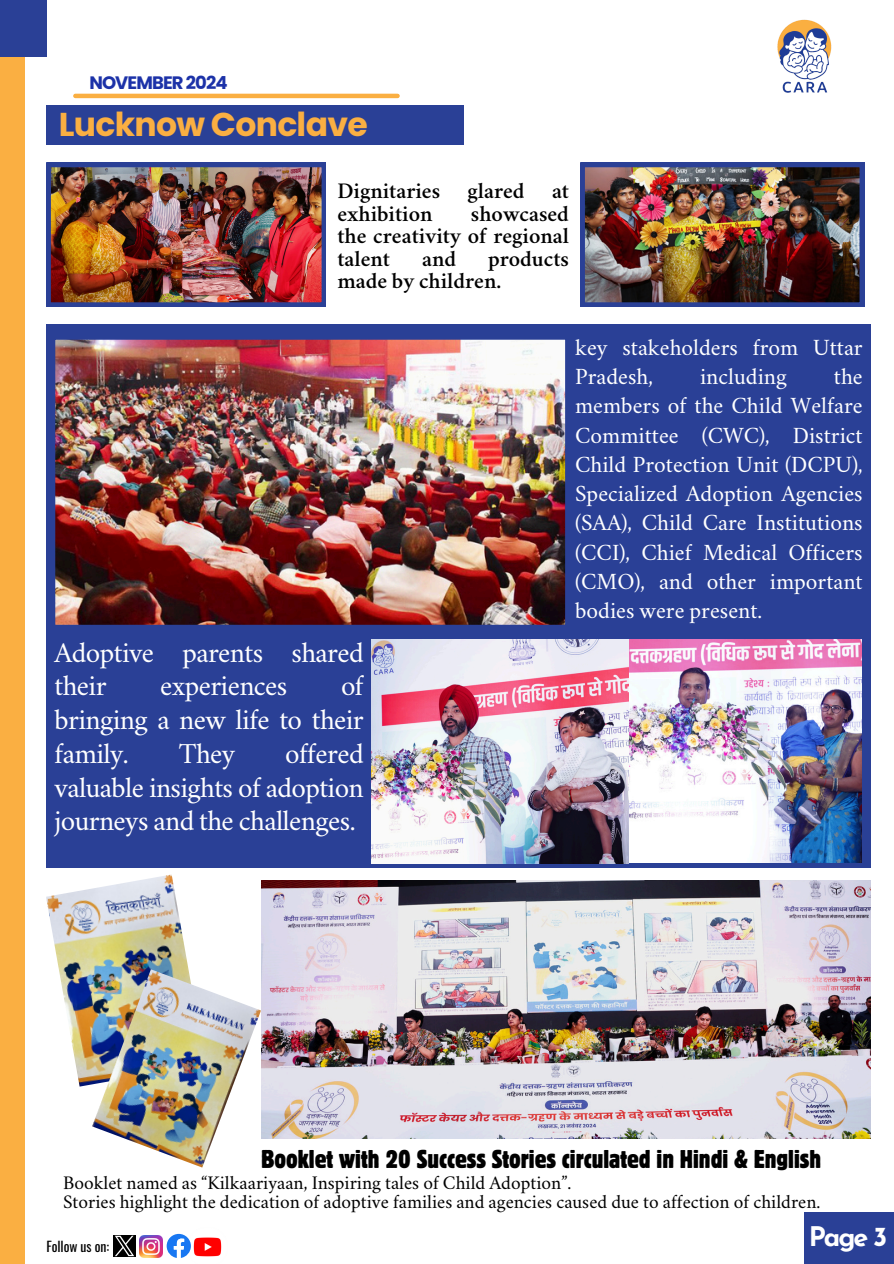
<style>
.page{position:relative;width:894px;height:1264px;background:#fff}
.page>*{position:absolute;margin:0;border:0;box-sizing:border-box;transform-origin:0 0}
.t1{font:700 33px "Poppins";letter-spacing:-.02em;color:#faaf42}
.t2{font:28.5px/33.8px "Crimson";letter-spacing:-.02em;color:#fff;text-align:justify}
.t3{font:700 27px "Josefin Sans";color:#fff}
.t4{font:condensed 25.5px "Block W1 G";color:#000}
.t5{font:22.95px/29.2px "Crimson";color:#fff}
.t6{font:600 22.5px/22.5px "Crimson";color:#000}
.t7{font:18.9px "Crimson";color:#000}
.t8{font:700 18px "Poppins";letter-spacing:-.05em;color:#1c32a8}
.t9{font:13.65px "Oswald";color:#000}
</style>
<div class="page">
<div style="left:0;top:0;width:24px;height:1263px;background:#faaf42"></div>
<hr style="left:75px;top:94px;width:322px;height:4px;background:#faaf42">
<div style="left:0;top:0;width:46px;height:56px;background:#2a4096"></div>
<div style="left:804px;top:1212px;width:89px;height:51px;background:#2a4096"></div>
<img style="left:777px;top:19px;width:55px;height:74px">
<div style="left:46px;top:106px;width:418px;height:39px;background:#2a4096"></div>
<div style="left:46px;top:324px;width:824px;height:544px;background:#2a4096"></div>
<img style="left:55px;top:339px;width:511px;height:286px">
<img style="left:580px;top:163px;width:283px;height:144px">
<img style="left:46px;top:163px;width:279px;height:144px">
<img style="left:140px;top:1235px;width:23px;height:22px">
<img style="left:193px;top:1237px;width:29px;height:20px">
<svg style="left:167px;top:1233px;width:24px;height:25px"></svg>
<img style="left:114px;top:1235px;width:21px;height:21px">
<img style="left:46px;top:874px;width:143px;height:212px">
<img style="left:92px;top:969px;width:169px;height:198px">
<img style="left:371px;top:639px;width:490px;height:224px">
<img style="left:261px;top:880px;width:609px;height:258px">
<p class="t8" style="left:89px;top:70px;width:140px">NOVEMBER 2024</p>
<p class="t1" style="left:59px;top:101px;width:310px">Lucknow Conclave</p>
<h3 class="t6" style="left:337px;top:182px;width:233px">Dignitaries glared at exhibition</h3>
<h3 class="t6" style="left:337px;top:205px;width:233px;text-align:justify;text-indent:133px">showcased the creativity of regional talent</h3>
<h3 class="t6" style="left:337px;top:250px;width:233px;text-indent:151px">products made by children.</h3>
<h3 class="t6" style="left:422px;top:250px;width:36px">and</h3>
<h6 class="t2" style="left:55px;top:638px;width:310px">Adoptive parents shared their</h6>
<h6 class="t2" style="left:55px;top:672px;width:310px;text-indent:286px">of bringing a new life to their family.</h6>
<h6 class="t2" style="left:160px;top:672px;width:129px">experiences</h6>
<h6 class="t2" style="left:55px;top:739px;width:310px;text-indent:230px">offered valuable insights of adoption journeys and the challenges.</h6>
<h6 class="t2" style="left:179px;top:739px;width:58px">They</h6>
<h1 class="t5" style="left:575px;top:335px;width:289px">key stakeholders from Uttar<br>Pradesh,</h1>
<h1 class="t5" style="left:575px;top:364px;width:289px;text-align:justify;text-indent:259px">the members of the Child Welfare Committee (CWC), District Child Protection Unit (DCPU), Specialized Adoption Agencies (SAA), Child Care Institutions (CCI), Chief Medical Officers (CMO), and other important bodies were present.</h1>
<h1 class="t5" style="left:700px;top:364px;width:88px">including</h1>
<p class="t4" style="left:261px;top:1142px;width:561px">Booklet with 20 Success Stories circulated in Hindi &amp; English</p>
<h5 class="t7" style="left:63px;top:1174px;width:509px">Booklet named as “Kilkaariyaan, Inspiring tales of Child Adoption”.</h5>
<p class="t7" style="left:63px;top:1193px;width:758px">Stories highlight the dedication of adoptive families and agencies caused due to affection of children.</p>
<p class="t9" style="left:46px;top:1235px;width:64px">Follow us on:</p>
<p class="t3" style="left:808px;top:1225px;width:80px">Page 3</p>
</div>
